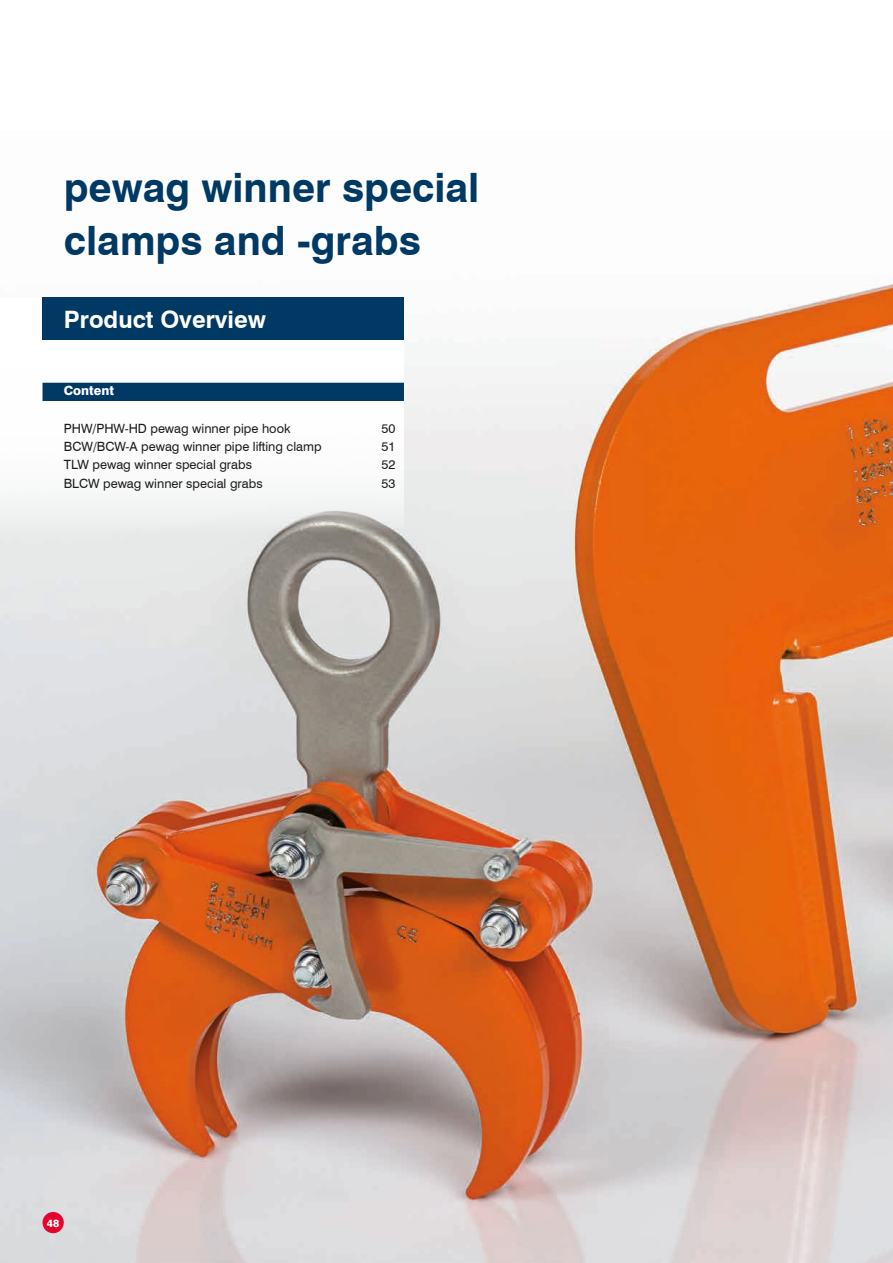
<style>
.page{position:relative;width:893px;height:1263px;background:#fff}
.page>*{position:absolute;margin:0;border:0;box-sizing:border-box;transform-origin:0 0}
.t1{font:700 40.5px/53.1px "Swiss 721 BT";color:#003964}
.t2{font:700 24px "Swiss 721 BT";color:#fff}
.t3{font:12.75px "Swiss 721 BT";color:#1d1d1b}
.t4{font:800 12.75px "Swiss 721 BT";color:#fff}
.t5{font:800 10.5px "Swiss 721 BT";color:#fff}
</style>
<div class="page">
<img style="left:0;top:280px;width:893px;height:983px">
<div style="left:0;top:298px;width:404px;height:233px;background:#fff"></div>
<div style="left:43px;top:298px;width:361px;height:42px;background:#003964"></div>
<div style="left:43px;top:383px;width:361px;height:18px;background:#003964"></div>
<div style="left:43px;top:1212px;width:21px;height:21px;background:#e4042e;border-radius:50%"></div>
<h1 class="t1" style="left:64px;top:161px;width:417px">pewag winner special clamps and -grabs</h1>
<h2 class="t2" style="left:64px;top:305px;width:204px">Product Overview</h2>
<p class="t4" style="left:64px;top:383px;width:52px">Content</p>
<p class="t3" style="left:64px;top:421px;width:228px">PHW/PHW-HD pewag winner pipe hook</p>
<p class="t3" style="left:381px;top:421px;width:15px">50</p>
<p class="t3" style="left:64px;top:439px;width:259px">BCW/BCW-A pewag winner pipe lifting clamp</p>
<p class="t3" style="left:381px;top:439px;width:15px">51</p>
<p class="t3" style="left:64px;top:457px;width:190px">TLW pewag winner special grabs</p>
<p class="t3" style="left:381px;top:457px;width:15px">52</p>
<p class="t3" style="left:64px;top:475px;width:200px">BLCW pewag winner special grabs</p>
<p class="t3" style="left:381px;top:475px;width:15px">53</p>
<p class="t5" style="left:47px;top:1216px;width:14px">48</p>
</div>
